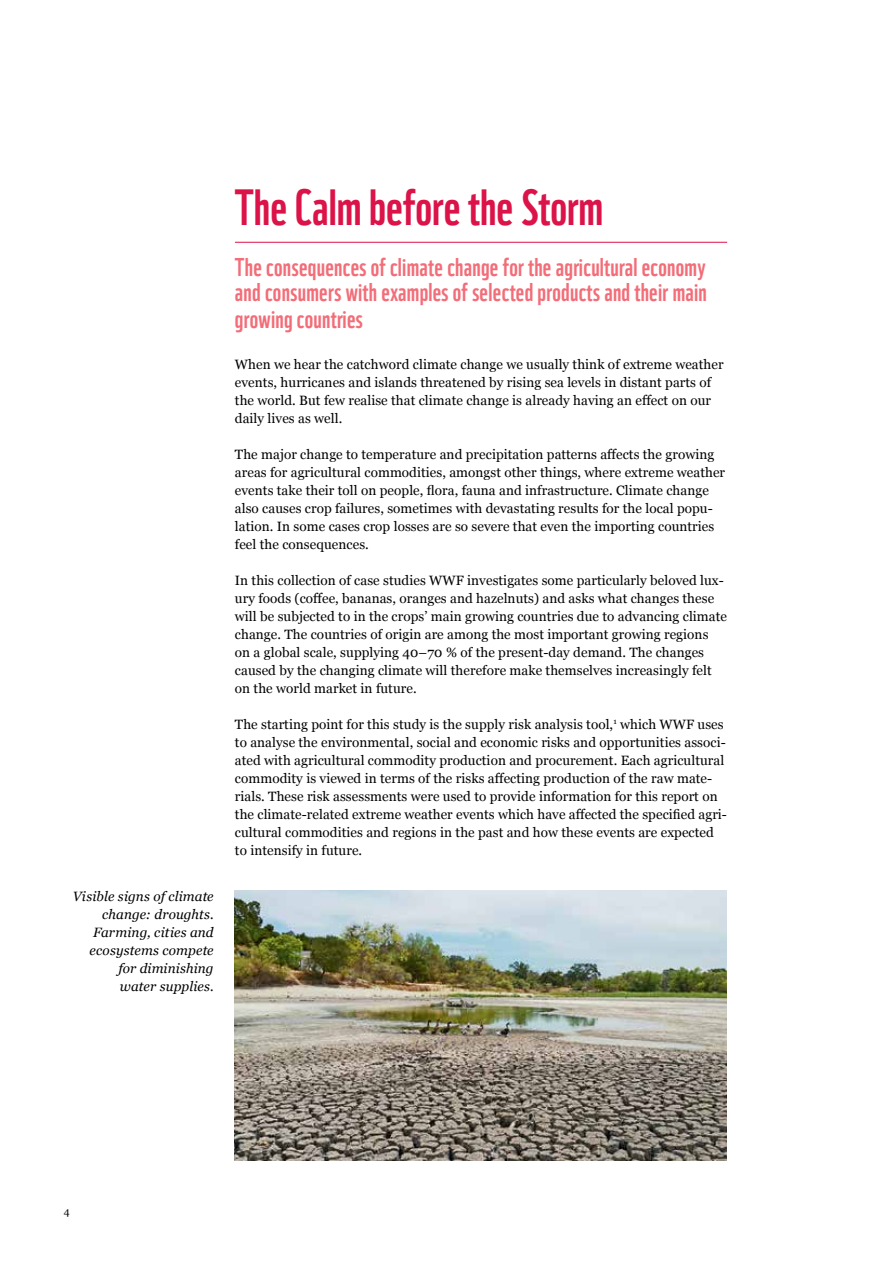
<style>
.page{position:relative;width:893px;height:1263px;background:#fff}
.page>*{position:absolute;margin:0;border:0;box-sizing:border-box;transform-origin:0 0}
.t1{font:49.5px "WWF";color:#db1348}
.t2{font:25.05px/26.1px "WWF";letter-spacing:.01em;color:#f26d78;text-align:justify}
.t3{font:13.5px/18px "Georgia";letter-spacing:.005em;color:#000}
.t4{font:italic 13.5px/18px "Georgia";letter-spacing:.01em;color:#000;text-align:right}
.t5{font:10.5px "Georgia";color:#000}
</style>
<div class="page">
<hr style="left:235px;top:242px;width:492px;height:1px;background:#db1348">
<img style="left:235px;top:891px;width:491px;height:269px">
<p class="t4" style="left:73px;top:887px;width:142px">Visible signs of climate change: droughts.<br>Farming, cities and ecosystems compete for diminishing<br>water supplies.</p>
<h1 class="t1" style="left:235px;top:168px;width:370px">The Calm before the Storm</h1>
<h2 class="t2" style="left:235px;top:251px;width:473px">The consequences of climate change for the agricultural economy and consumers with examples of selected products and their main growing countries</h2>
<p class="t3" style="left:235px;top:354px;width:490px">When we hear the catchword climate change we usually think of extreme weather events, hurricanes and islands threatened by rising sea levels in distant parts of the world. But few realise that climate change is already having an effect on our daily lives as well.</p>
<p class="t3" style="left:235px;top:444px;width:492px">The major change to temperature and precipitation patterns affects the growing areas for agricultural commodities, amongst other things, where extreme weather events take their toll on people, flora, fauna and infrastructure. Climate change also causes crop failures, sometimes with devastating results for the local popu&shy;lation. In some cases crop losses are so severe that even the importing countries feel the consequences.</p>
<p class="t3" style="left:235px;top:570px;width:494px">In this collection of case studies WWF investigates some particularly beloved lux&shy;ury foods (coffee, bananas, oranges and hazelnuts) and asks what changes these will be subjected to in the crops’ main growing countries due to advancing climate change. The countries of origin are among the most important growing regions on a global scale, supplying 40–70 % of the present-day demand. The changes caused by the changing climate will therefore make themselves increasingly felt on the world market in future.</p>
<p class="t3" style="left:235px;top:714px;width:494px">The starting point for this study is the supply risk analysis tool,<sup>1</sup> which WWF uses to analyse the environmental, social and economic risks and opportunities associ&shy;ated with agricultural commodity production and procurement. Each agricultural commodity is viewed in terms of the risks affecting production of the raw mate&shy;rials. These risk assessments were used to provide information for this report on the climate-related extreme weather events which have affected the specified agri&shy;cultural commodities and regions in the past and how these events are expected to intensify in future.</p>
<p class="t5" style="left:64px;top:1203px;width:7px">4</p>
</div>
